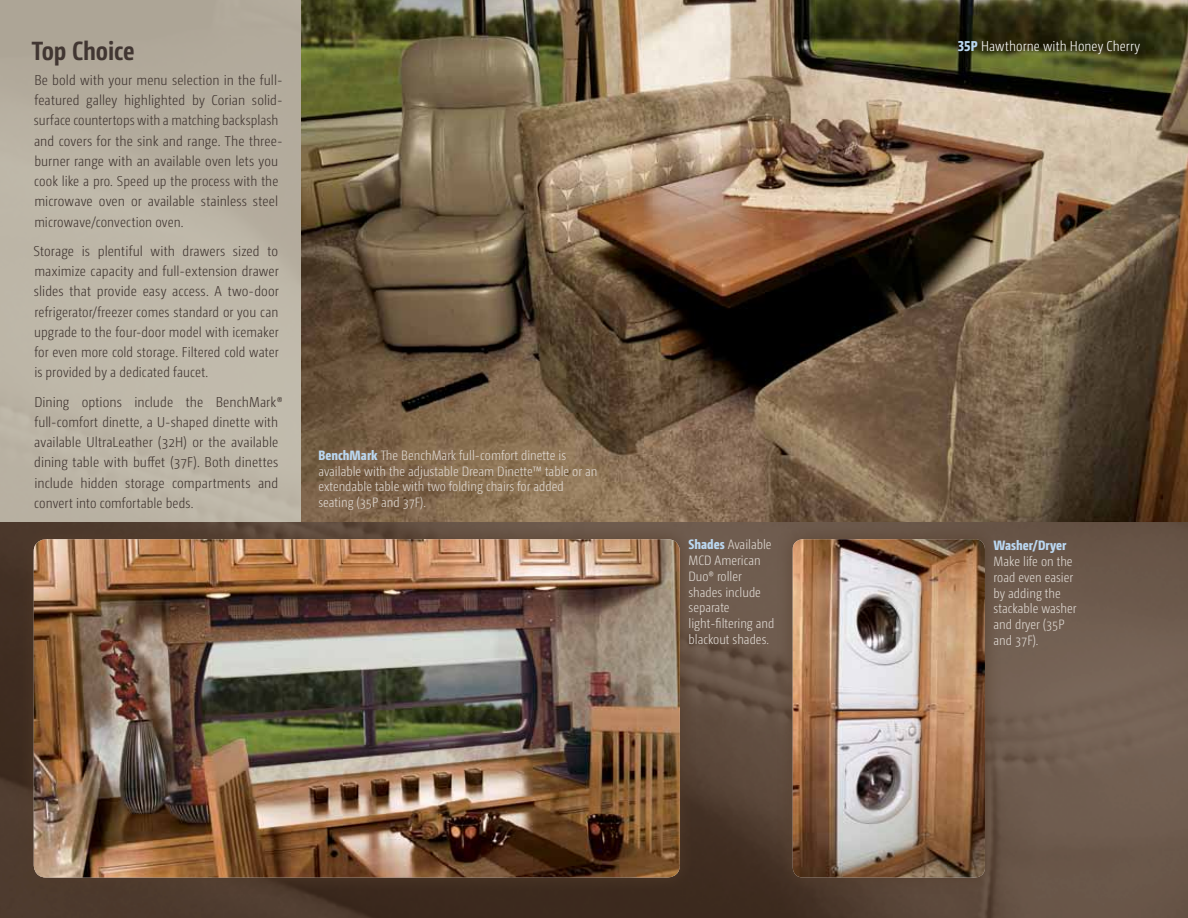
<style>
.page{position:relative;width:1188px;height:918px;background:#fff}
.page>*{position:absolute;margin:0;border:0;box-sizing:border-box;transform-origin:0 0}
.t1{font:700 26.25px "Camingo Dos Pro Cd";color:#413632}
.t2{font:300 14.25px/20.2px "Camingo Dos Pro Cd";letter-spacing:.01em;color:#413632}
.t3{font:300 14.25px "Camingo Dos Pro Cd";letter-spacing:.01em;color:#fff}
.t4{font:300 13.5px/15.8px "Camingo Dos Pro Cd";color:#e0dad4}
.t5{font:800 13.5px "Camingo Dos Pro Cd";color:#bad7f1}
.s1{font-weight:800;color:#bad7f1}
</style>
<div class="page">
<img style="left:0;top:521px;width:1188px;height:397px">
<img style="left:300px;top:0;width:888px;height:521px">
<div style="left:0;top:0;width:300px;height:521px;background:linear-gradient(to right,#b9b2a3,#bab2a4)"></div>
<div style="left:17px;top:523px;width:679px;height:371px;background:#553d2b;opacity:.75"></div>
<img style="left:34px;top:539px;width:646px;height:339px">
<div style="left:776px;top:523px;width:226px;height:371px;background:#553d2b;opacity:.75"></div>
<img style="left:793px;top:539px;width:192px;height:338px">
<h1 class="t1" style="left:32px;top:35px;width:104px">Top Choice</h1>
<p class="t2" style="left:34px;top:70px;width:250px">Be bold with your menu selection in the full&shy;featured galley highlighted by Corian solid&shy;surface countertops with a matching backsplash and covers for the sink and range. The three&shy;burner range with an available oven lets you cook like a pro. Speed up the process with the microwave oven or available stainless steel microwave/convection oven.</p>
<p class="t2" style="left:34px;top:241px;width:247px;text-align:justify">Storage is plentiful with drawers sized to maximize capacity and full-extension drawer slides that provide easy access. A two-door refrigerator/freezer comes standard or you can upgrade to the four-door model with icemaker for even more cold storage. Filtered cold water is provided by a dedicated faucet.</p>
<p class="t2" style="left:34px;top:392px;width:250px">Dining options include the BenchMark® full-comfort dinette, a U-shaped dinette with available UltraLeather (32H) or the available dining table with buffet (37F). Both dinettes include hidden storage compartments and convert into comfortable beds.</p>
<p class="t4" style="left:318px;top:447px;width:280px"><span class="s1">BenchMark</span> The BenchMark full-comfort dinette is available with the adjustable Dream Dinette™ table or an extendable table with two folding chairs for added seating (35P and 37F).</p>
<p class="t4" style="left:689px;top:537px;width:88px"><span class="s1">Shades</span> Available<br>MCD American<br>Duo® roller shades include separate light-filtering and blackout shades.</p>
<p class="t3" style="left:958px;top:38px;width:184px"><span class="s1">35P</span> Hawthorne with Honey Cherry</p>
<p class="t5" style="left:994px;top:537px;width:74px">Washer/Dryer</p>
<p class="t4" style="left:994px;top:554px;width:84px">Make life on the road even easier by adding the stackable washer and dryer (35P and 37F).</p>
</div>
